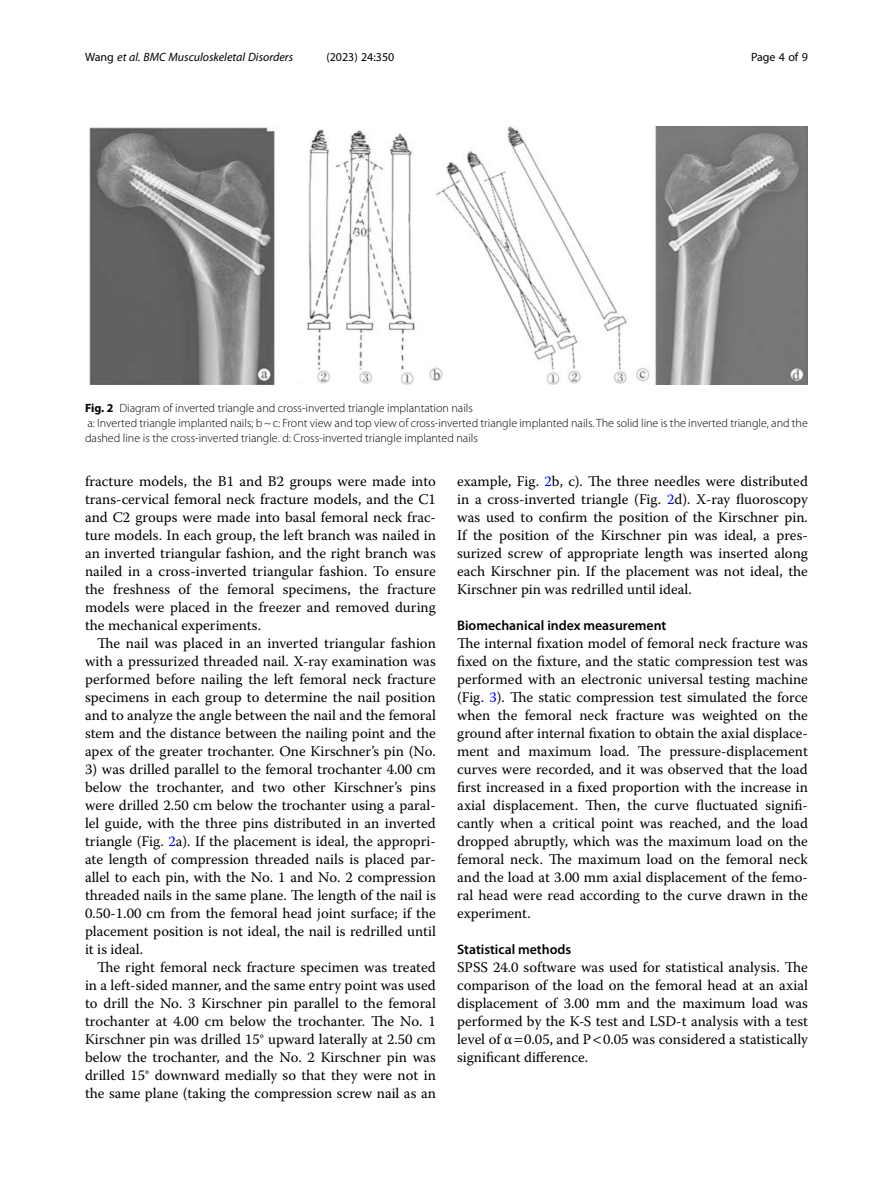
<style>
.page{position:relative;width:893px;height:1191px;background:#fff}
.page>*{position:absolute;margin:0;border:0;box-sizing:border-box;transform-origin:0 0}
.Body_Text_Indent{font:14.7px/18px "Warnock Pro";color:#000;text-align:justify}
.Body_Text{font:14.7px/18px "Warnock Pro";color:#000;text-align:justify}
.Head_2{font:600 13.8px "Myriad Pro";color:#000}
.Figure_Caption{font:300 12px/15px "Myriad Pro";color:#000}
.t1{font:italic 12px "Myriad Pro";color:#000}
.t2{font:12px "Myriad Pro";color:#000}
.s1{font-style:normal}
.s2{font-weight:700}
.s3{color:#00f}
</style>
<div class="page">
<img style="left:89px;top:126px;width:719px;height:259px">
<p class="t1" style="left:85px;top:50px;width:210px"><span class="s1">Wang</span> et al. BMC Musculoskeletal Disorders</p>
<p class="t2" style="left:326px;top:50px;width:70px">(2023) 24:350</p>
<p class="t2" style="left:751px;top:50px;width:58px">Page 4 of 9</p>
<p class="Figure_Caption" style="left:85px;top:401px;width:389px"><span class="s2">Fig. 2</span> Diagram of inverted triangle and cross-inverted triangle implantation nails</p>
<p class="Figure_Caption" style="left:85px;top:416px;width:724px">a: Inverted triangle implanted nails; b~c: Front view and top view of cross-inverted triangle implanted nails. The solid line is the inverted triangle, and the dashed line is the cross-inverted triangle. d: Cross-inverted triangle implanted nails</p>
<p class="Body_Text" style="left:85px;top:472px;width:352px">fracture models, the B1 and B2 groups were made into trans-cervical femoral neck fracture models, and the C1 and C2 groups were made into basal femoral neck frac&shy;ture models. In each group, the left branch was nailed in an inverted triangular fashion, and the right branch was nailed in a cross-inverted triangular fashion. To ensure the freshness of the femoral specimens, the fracture models were placed in the freezer and removed during the mechanical experiments.</p>
<p class="Body_Text_Indent" style="left:85px;top:634px;width:352px;text-indent:12px">The nail was placed in an inverted triangular fashion with a pressurized threaded nail. X-ray examination was performed before nailing the left femoral neck fracture specimens in each group to determine the nail position and to analyze the angle between the nail and the femoral stem and the distance between the nailing point and the apex of the greater trochanter. One Kirschner’s pin (No.</p>
<p class="Body_Text_Indent" style="left:85px;top:760px;width:352px">3) was drilled parallel to the femoral trochanter 4.00 cm below the trochanter, and two other Kirschner’s pins were drilled 2.50 cm below the trochanter using a paral&shy;lel guide, with the three pins distributed in an inverted triangle (Fig. <span class="s3">2</span>a). If the placement is ideal, the appropri&shy;ate length of compression threaded nails is placed par&shy;allel to each pin, with the No. 1 and No. 2 compression threaded nails in the same plane. The length of the nail is 0.50-1.00 cm from the femoral head joint surface; if the placement position is not ideal, the nail is redrilled until it is ideal.</p>
<p class="Body_Text_Indent" style="left:85px;top:958px;width:352px;text-indent:12px">The right femoral neck fracture specimen was treated in a left-sided manner, and the same entry point was used to drill the No. 3 Kirschner pin parallel to the femoral trochanter at 4.00 cm below the trochanter. The No. 1<br>Kirschner pin was drilled 15° upward laterally at 2.50 cm below the trochanter, and the No. 2 Kirschner pin was drilled 15° downward medially so that they were not in the same plane (taking the compression screw nail as an</p>
<p class="Body_Text_Indent" style="left:457px;top:472px;width:352px">example, Fig. <span class="s3">2</span>b, c). The three needles were distributed in a cross-inverted triangle (Fig. <span class="s3">2</span>d). X-ray fluoroscopy was used to confirm the position of the Kirschner pin.<br>If the position of the Kirschner pin was ideal, a pres&shy;surized screw of appropriate length was inserted along each Kirschner pin. If the placement was not ideal, the Kirschner pin was redrilled until ideal.</p>
<p class="Head_2" style="left:457px;top:617px;width:211px">Biomechanical index measurement</p>
<p class="Body_Text" style="left:457px;top:634px;width:352px">The internal fixation model of femoral neck fracture was fixed on the fixture, and the static compression test was performed with an electronic universal testing machine (Fig. <span class="s3">3</span>). The static compression test simulated the force when the femoral neck fracture was weighted on the ground after internal fixation to obtain the axial displace&shy;ment and maximum load. The pressure-displacement curves were recorded, and it was observed that the load first increased in a fixed proportion with the increase in axial displacement. Then, the curve fluctuated signifi&shy;cantly when a critical point was reached, and the load dropped abruptly, which was the maximum load on the femoral neck. The maximum load on the femoral neck and the load at 3.00 mm axial displacement of the femo&shy;ral head were read according to the curve drawn in the experiment.</p>
<p class="Head_2" style="left:457px;top:941px;width:116px">Statistical methods</p>
<p class="Body_Text" style="left:457px;top:958px;width:352px">SPSS 24.0 software was used for statistical analysis. The comparison of the load on the femoral head at an axial displacement of 3.00 mm and the maximum load was performed by the K-S test and LSD-t analysis with a test level of α 0.05, and P 0.05 was considered a statistically significant difference.</p>
</div>
